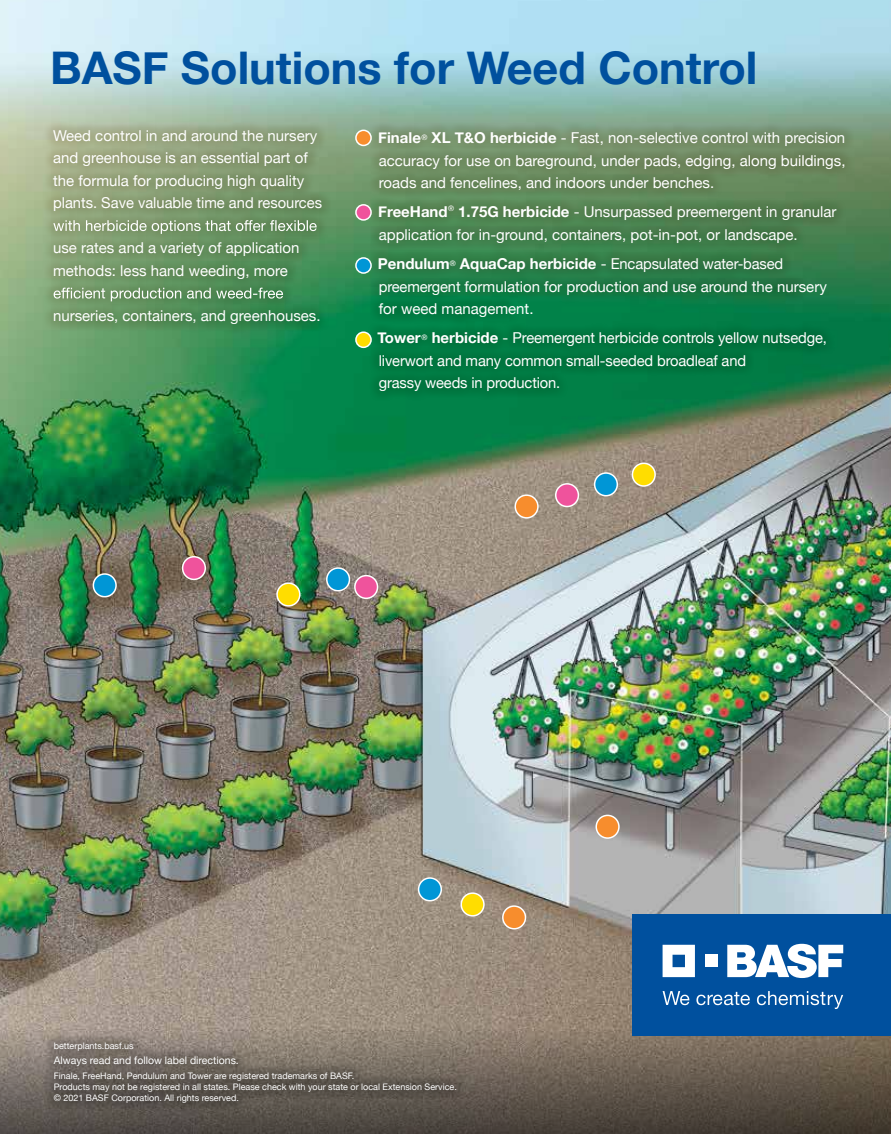
<style>
.page{position:relative;width:891px;height:1134px;background:#fff}
.page>*{position:absolute;margin:0;border:0;box-sizing:border-box;transform-origin:0 0}
.t1{font:700 45px "Helvetica Neue";color:#00509e}
.t2{font:15px/22.5px "Helvetica Neue";color:#fff}
.t3{font:10.5px "Helvetica Neue";color:#fff}
.t4{font:9px/10.6px "Helvetica Neue";color:#fff}
.s1{font-weight:700}
</style>
<div class="page">
<img style="left:0;top:0;width:891px;height:1029px">
<svg style="left:0;top:1029px;width:891px;height:105px;background:#655b50"></svg>
<svg style="left:44px;top:121px;width:287px;height:213px;background:#73976a"></svg>
<svg style="left:53px;top:220px;width:264px;height:14px;background:#91a985"></svg>
<svg style="left:54px;top:288px;width:229px;height:13px;background:#7fa57e"></svg>
<svg style="left:632px;top:915px;width:259px;height:121px;background:#2368ab"></svg>
<svg style="left:45px;top:1034px;width:420px;height:78px;background:#6d655c"></svg>
<div style="left:503px;top:906px;width:23px;height:23px;background:#f78d2d;border-radius:50%"></div>
<div style="left:502px;top:905px;width:24px;height:25px;border:2px solid #fff;border-radius:50%"></div>
<div style="left:596px;top:815px;width:23px;height:23px;background:#f78d2d;border-radius:50%"></div>
<div style="left:595px;top:815px;width:25px;height:24px;border:2px solid #fff;border-radius:50%"></div>
<div style="left:515px;top:495px;width:23px;height:23px;background:#f78d2d;border-radius:50%"></div>
<div style="left:514px;top:494px;width:25px;height:25px;border:2px solid #fff;border-radius:50%"></div>
<div style="left:355px;top:576px;width:23px;height:22px;background:#ef539c;border-radius:50%"></div>
<div style="left:354px;top:575px;width:24px;height:24px;border:2px solid #fff;border-radius:50%"></div>
<div style="left:183px;top:557px;width:22px;height:22px;background:#ef539c;border-radius:50%"></div>
<div style="left:182px;top:556px;width:24px;height:24px;border:2px solid #fff;border-radius:50%"></div>
<div style="left:556px;top:484px;width:22px;height:23px;background:#ef539c;border-radius:50%"></div>
<div style="left:555px;top:483px;width:24px;height:24px;border:2px solid #fff;border-radius:50%"></div>
<div style="left:327px;top:568px;width:22px;height:23px;background:#0096d6;border-radius:50%"></div>
<div style="left:326px;top:567px;width:24px;height:25px;border:2px solid #fff;border-radius:50%"></div>
<div style="left:93px;top:574px;width:23px;height:23px;background:#0096d6;border-radius:50%"></div>
<div style="left:93px;top:573px;width:24px;height:24px;border:2px solid #fff;border-radius:50%"></div>
<div style="left:419px;top:878px;width:22px;height:23px;background:#0096d6;border-radius:50%"></div>
<div style="left:418px;top:877px;width:24px;height:24px;border:2px solid #fff;border-radius:50%"></div>
<div style="left:595px;top:473px;width:22px;height:23px;background:#0096d6;border-radius:50%"></div>
<div style="left:594px;top:472px;width:24px;height:24px;border:2px solid #fff;border-radius:50%"></div>
<svg style="left:368px;top:122px;width:486px;height:279px;background:#337f4e"></svg>
<div style="left:356px;top:130px;width:15px;height:15px;background:#f78d2d;border-radius:50%"></div>
<div style="left:355px;top:130px;width:17px;height:16px;border:2px solid #fff;border-radius:50%"></div>
<div style="left:356px;top:205px;width:15px;height:15px;background:#ef539c;border-radius:50%"></div>
<div style="left:355px;top:204px;width:17px;height:17px;border:2px solid #fff;border-radius:50%"></div>
<div style="left:356px;top:258px;width:15px;height:15px;background:#0096d6;border-radius:50%"></div>
<div style="left:355px;top:257px;width:17px;height:17px;border:2px solid #fff;border-radius:50%"></div>
<div style="left:356px;top:332px;width:15px;height:15px;background:#fd0;border-radius:50%"></div>
<div style="left:355px;top:331px;width:17px;height:17px;border:2px solid #fff;border-radius:50%"></div>
<div style="left:277px;top:583px;width:23px;height:23px;background:#fd0;border-radius:50%"></div>
<div style="left:276px;top:582px;width:25px;height:25px;border:2px solid #fff;border-radius:50%"></div>
<div style="left:461px;top:893px;width:23px;height:23px;background:#fd0;border-radius:50%"></div>
<div style="left:460px;top:892px;width:25px;height:25px;border:2px solid #fff;border-radius:50%"></div>
<div style="left:632px;top:463px;width:23px;height:23px;background:#fd0;border-radius:50%"></div>
<div style="left:632px;top:463px;width:24px;height:24px;border:2px solid #fff;border-radius:50%"></div>
<h1 class="t1" style="left:50px;top:32px;width:709px">BASF Solutions for Weed Control</h1>
<p class="t2" style="left:53px;top:125px;width:271px">Weed control in and around the nursery and greenhouse is an essential part of the formula for producing high quality plants. Save valuable time and resources</p>
<p class="t2" style="left:53px;top:238px;width:248px">use rates and a variety of application methods: less hand weeding, more</p>
<p class="t2" style="left:53px;top:305px;width:269px">nurseries, containers, and greenhouses.</p>
<p class="t2" style="left:378px;top:127px;width:469px;text-align:justify"><span class="s1">Finale</span><sup>®</sup> <span class="s1">XL T&amp;O herbicide</span> - Fast, non-selective control with precision accuracy for use on bareground, under pads, edging, along buildings, roads and fencelines, and indoors under benches.</p>
<p class="t2" style="left:378px;top:202px;width:460px"><span class="s1">FreeHand</span><sup>®</sup> <span class="s1">1.75G herbicide</span> - Unsurpassed preemergent in granular application for in-ground, containers, pot-in-pot, or landscape.</p>
<p class="t2" style="left:378px;top:253px;width:451px"><span class="s1">Pendulum</span><sup>®</sup> <span class="s1">AquaCap herbicide</span> - Encapsulated water-based preemergent formulation for production and use around the nursery for weed management.</p>
<p class="t2" style="left:377px;top:328px;width:451px"><span class="s1">Tower</span><sup>®</sup> <span class="s1">herbicide</span> - Preemergent herbicide controls yellow nutsedge, liverwort and many common small-seeded broadleaf and<br>grassy weeds in production.</p>
<p class="t4" style="left:54px;top:1041px;width:82px">betterplants.basf.us</p>
<p class="t3" style="left:54px;top:1053px;width:187px">Always read and follow label directions.</p>
<p class="t4" style="left:54px;top:1071px;width:405px">Finale, FreeHand, Pendulum and Tower are registered trademarks of BASF.<br>Products may not be registered in all states. Please check with your state or local Extension Service. © 2021 BASF Corporation. All rights reserved.</p>
</div>
